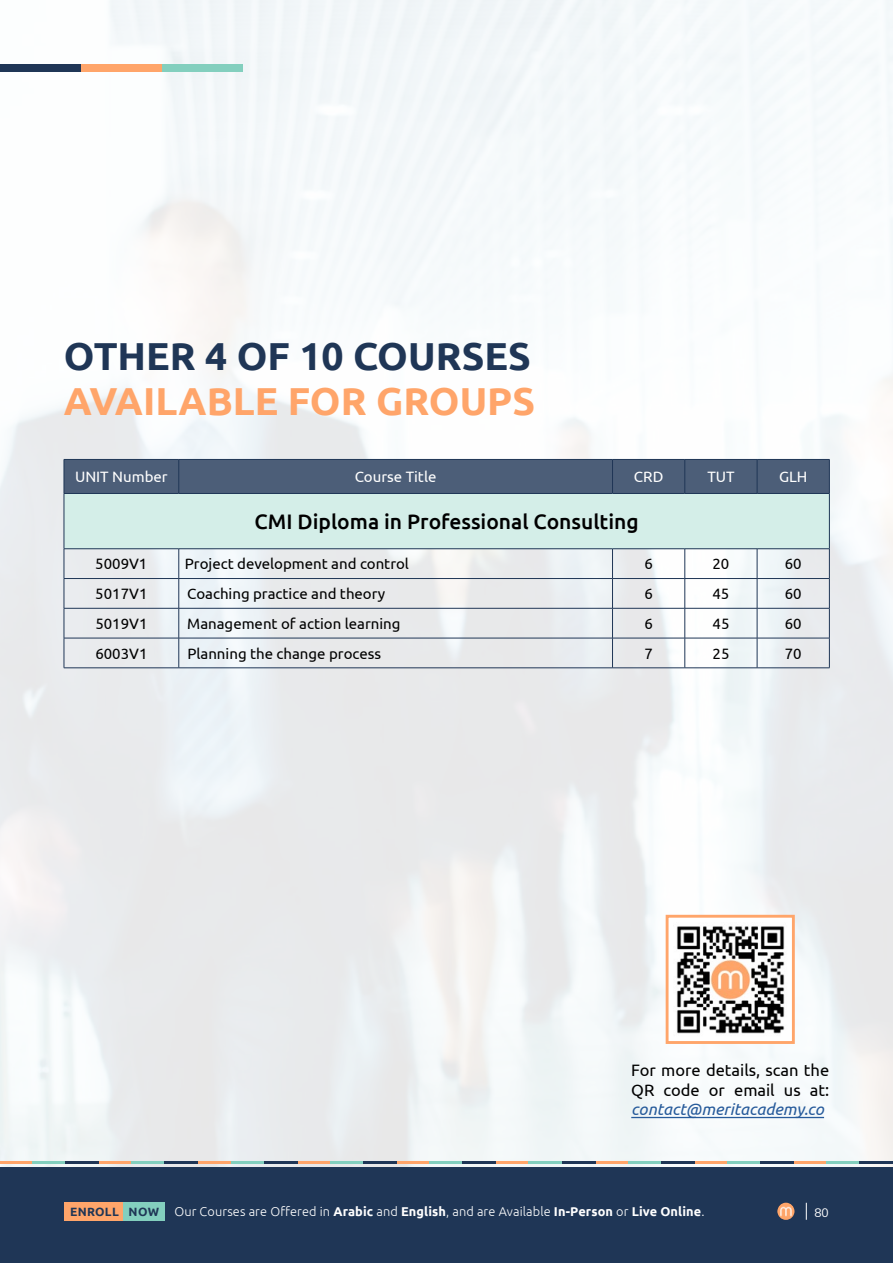
<style>
.page{position:relative;width:893px;height:1263px;background:#fff}
.page>*{position:absolute;margin:0;border:0;box-sizing:border-box;transform-origin:0 0}
.t1{font:700 39px "Ubuntu";color:#ffa56a}
.t2{font:700 39px "Ubuntu";color:#1f3656}
.t3{font:500 21px "Ubuntu";color:#000}
.t4{font:16.5px/19.8px "Ubuntu";color:#000}
.t5{font:italic 16.5px "Ubuntu";color:#275b9b}
.t6{font:15px "Ubuntu";color:#000}
.t7{font:15px "Ubuntu";color:#fff}
.t8{font:300 12.75px "Ubuntu";letter-spacing:.01em;color:#fff}
.t9{font:12px "Muli";color:#fff}
.s1{font-weight:700;font-size:12px;color:#1f3656}
.s2{font-weight:700}
</style>
<div class="page">
<img style="left:0;top:0;width:893px;height:1167px">
<div style="left:81px;top:64px;width:81px;height:7px;background:#ffa56a"></div>
<div style="left:162px;top:64px;width:81px;height:7px;background:#83cfbe"></div>
<div style="left:0;top:64px;width:81px;height:7px;background:#1f3656"></div>
<img style="left:670px;top:919px;width:121px;height:121px">
<div style="left:666px;top:915px;width:129px;height:129px;border:3px solid #ffa56a"></div>
<hr style="left:631px;top:1117px;width:193px;height:1px;background:#275b9b">
<div style="left:65px;top:460px;width:764px;height:33px;background:#4c5e78"></div>
<div style="left:64px;top:493px;width:765px;height:56px;background:#d4eee8"></div>
<hr style="left:64px;top:459px;width:115px;height:1px;background:#1f3656">
<hr style="left:64px;top:460px;width:1px;height:33px;background:#1f3656">
<hr style="left:179px;top:459px;width:433px;height:1px;background:#1f3656">
<hr style="left:179px;top:460px;width:1px;height:33px;background:#1f3656">
<hr style="left:612px;top:459px;width:73px;height:1px;background:#1f3656">
<hr style="left:612px;top:460px;width:1px;height:33px;background:#1f3656">
<hr style="left:685px;top:459px;width:72px;height:1px;background:#1f3656">
<hr style="left:684px;top:460px;width:1px;height:33px;background:#1f3656">
<hr style="left:757px;top:459px;width:73px;height:1px;background:#1f3656">
<hr style="left:757px;top:460px;width:1px;height:33px;background:#1f3656">
<hr style="left:829px;top:460px;width:1px;height:33px;background:#1f3656">
<hr style="left:64px;top:493px;width:115px;height:1px;background:#1f3656">
<hr style="left:64px;top:494px;width:1px;height:55px;background:#1f3656">
<hr style="left:179px;top:493px;width:433px;height:1px;background:#1f3656">
<hr style="left:612px;top:493px;width:73px;height:1px;background:#1f3656">
<hr style="left:685px;top:493px;width:72px;height:1px;background:#1f3656">
<hr style="left:757px;top:493px;width:73px;height:1px;background:#1f3656">
<hr style="left:829px;top:494px;width:1px;height:55px;background:#1f3656">
<hr style="left:64px;top:548px;width:115px;height:1px;background:#1f3656">
<hr style="left:179px;top:548px;width:433px;height:1px;background:#1f3656">
<hr style="left:612px;top:548px;width:73px;height:1px;background:#1f3656">
<hr style="left:685px;top:548px;width:72px;height:1px;background:#1f3656">
<hr style="left:757px;top:548px;width:73px;height:1px;background:#1f3656">
<hr style="left:64px;top:578px;width:115px;height:1px;background:#1f3656">
<svg style="left:64px;top:549px;width:1px;height:59px"></svg>
<hr style="left:179px;top:578px;width:433px;height:1px;background:#1f3656">
<svg style="left:179px;top:549px;width:1px;height:59px"></svg>
<hr style="left:612px;top:578px;width:73px;height:1px;background:#1f3656">
<hr style="left:685px;top:578px;width:72px;height:1px;background:#1f3656">
<svg style="left:684px;top:549px;width:1px;height:59px"></svg>
<svg style="left:612px;top:549px;width:1px;height:59px"></svg>
<hr style="left:757px;top:578px;width:73px;height:1px;background:#1f3656">
<svg style="left:757px;top:549px;width:1px;height:59px"></svg>
<svg style="left:829px;top:549px;width:1px;height:59px"></svg>
<hr style="left:64px;top:608px;width:115px;height:1px;background:#1f3656">
<hr style="left:64px;top:608px;width:1px;height:30px;background:#1f3656">
<hr style="left:179px;top:608px;width:433px;height:1px;background:#1f3656">
<hr style="left:179px;top:608px;width:1px;height:30px;background:#1f3656">
<hr style="left:612px;top:608px;width:73px;height:1px;background:#1f3656">
<hr style="left:685px;top:608px;width:72px;height:1px;background:#1f3656">
<hr style="left:684px;top:608px;width:1px;height:30px;background:#1f3656">
<hr style="left:612px;top:608px;width:1px;height:30px;background:#1f3656">
<hr style="left:757px;top:608px;width:73px;height:1px;background:#1f3656">
<hr style="left:757px;top:608px;width:1px;height:30px;background:#1f3656">
<hr style="left:829px;top:608px;width:1px;height:30px;background:#1f3656">
<hr style="left:64px;top:638px;width:115px;height:1px;background:#1f3656">
<hr style="left:64px;top:638px;width:1px;height:30px;background:#1f3656">
<hr style="left:64px;top:667px;width:115px;height:1px;background:#1f3656">
<hr style="left:179px;top:638px;width:433px;height:1px;background:#1f3656">
<hr style="left:179px;top:638px;width:1px;height:30px;background:#1f3656">
<hr style="left:179px;top:667px;width:433px;height:1px;background:#1f3656">
<hr style="left:612px;top:638px;width:73px;height:1px;background:#1f3656">
<hr style="left:612px;top:667px;width:73px;height:1px;background:#1f3656">
<hr style="left:685px;top:638px;width:72px;height:1px;background:#1f3656">
<hr style="left:684px;top:638px;width:1px;height:30px;background:#1f3656">
<hr style="left:685px;top:667px;width:72px;height:1px;background:#1f3656">
<hr style="left:612px;top:638px;width:1px;height:30px;background:#1f3656">
<hr style="left:757px;top:638px;width:73px;height:1px;background:#1f3656">
<hr style="left:757px;top:638px;width:1px;height:30px;background:#1f3656">
<hr style="left:829px;top:638px;width:1px;height:30px;background:#1f3656">
<hr style="left:757px;top:667px;width:73px;height:1px;background:#1f3656">
<hr style="left:0;top:1161px;width:32px;height:3px;background:#ffa56a">
<hr style="left:396px;top:1161px;width:34px;height:3px;background:#ffa56a">
<hr style="left:198px;top:1161px;width:33px;height:3px;background:#ffa56a">
<hr style="left:595px;top:1161px;width:33px;height:3px;background:#ffa56a">
<hr style="left:99px;top:1161px;width:33px;height:3px;background:#ffa56a">
<hr style="left:496px;top:1161px;width:33px;height:3px;background:#ffa56a">
<hr style="left:297px;top:1161px;width:33px;height:3px;background:#ffa56a">
<hr style="left:694px;top:1161px;width:33px;height:3px;background:#ffa56a">
<hr style="left:794px;top:1161px;width:33px;height:3px;background:#ffa56a">
<hr style="left:32px;top:1161px;width:34px;height:3px;background:#83cfbe">
<hr style="left:430px;top:1161px;width:33px;height:3px;background:#83cfbe">
<hr style="left:231px;top:1161px;width:33px;height:3px;background:#83cfbe">
<hr style="left:628px;top:1161px;width:33px;height:3px;background:#83cfbe">
<hr style="left:132px;top:1161px;width:33px;height:3px;background:#83cfbe">
<hr style="left:529px;top:1161px;width:33px;height:3px;background:#83cfbe">
<hr style="left:330px;top:1161px;width:33px;height:3px;background:#83cfbe">
<hr style="left:727px;top:1161px;width:34px;height:3px;background:#83cfbe">
<hr style="left:827px;top:1161px;width:33px;height:3px;background:#83cfbe">
<hr style="left:66px;top:1161px;width:33px;height:3px;background:#1f3656">
<hr style="left:463px;top:1161px;width:33px;height:3px;background:#1f3656">
<hr style="left:264px;top:1161px;width:33px;height:3px;background:#1f3656">
<hr style="left:661px;top:1161px;width:33px;height:3px;background:#1f3656">
<hr style="left:165px;top:1161px;width:33px;height:3px;background:#1f3656">
<hr style="left:562px;top:1161px;width:33px;height:3px;background:#1f3656">
<hr style="left:363px;top:1161px;width:33px;height:3px;background:#1f3656">
<hr style="left:761px;top:1161px;width:33px;height:3px;background:#1f3656">
<hr style="left:860px;top:1161px;width:33px;height:3px;background:#1f3656">
<div style="left:0;top:1167px;width:893px;height:96px;background:#1f3656"></div>
<div style="left:64px;top:1202px;width:59px;height:18px;background:#ffa56a"></div>
<div style="left:123px;top:1202px;width:42px;height:18px;background:#83cfbe"></div>
<svg style="left:806px;top:1203px;width:1px;height:17px"></svg>
<img style="left:777px;top:1203px;width:17px;height:17px;border-radius:9px">
<h1 class="t2" style="left:64px;top:333px;width:468px">OTHER 4 OF 10 COURSES</h1>
<h1 class="t1" style="left:64px;top:378px;width:473px">AVAILABLE FOR GROUPS</h1>
<p class="t7" style="left:75px;top:468px;width:94px">UNIT Number</p>
<p class="t7" style="left:355px;top:468px;width:83px">Course Title</p>
<p class="t7" style="left:634px;top:468px;width:31px">CRD</p>
<p class="t7" style="left:707px;top:468px;width:29px">TUT</p>
<p class="t7" style="left:779px;top:468px;width:30px">GLH</p>
<h2 class="t3" style="left:255px;top:508px;width:386px">CMI Diploma in Professional Consulting</h2>
<p class="t6" style="left:95px;top:555px;width:54px">5009V1</p>
<p class="t6" style="left:185px;top:555px;width:226px">Project development and control</p>
<p class="t6" style="left:644px;top:555px;width:10px">6</p>
<p class="t6" style="left:712px;top:555px;width:18px">20</p>
<p class="t6" style="left:785px;top:555px;width:18px">60</p>
<p class="t6" style="left:95px;top:585px;width:54px">5017V1</p>
<p class="t6" style="left:187px;top:585px;width:200px">Coaching practice and theory</p>
<p class="t6" style="left:644px;top:585px;width:10px">6</p>
<p class="t6" style="left:712px;top:585px;width:18px">45</p>
<p class="t6" style="left:785px;top:585px;width:18px">60</p>
<p class="t6" style="left:95px;top:614px;width:54px">5019V1</p>
<p class="t6" style="left:187px;top:614px;width:215px">Management of action learning</p>
<p class="t6" style="left:644px;top:614px;width:10px">6</p>
<p class="t6" style="left:712px;top:614px;width:18px">45</p>
<p class="t6" style="left:785px;top:614px;width:18px">60</p>
<p class="t6" style="left:95px;top:644px;width:54px">6003V1</p>
<p class="t6" style="left:187px;top:644px;width:195px">Planning the change process</p>
<p class="t6" style="left:644px;top:644px;width:10px">7</p>
<p class="t6" style="left:712px;top:644px;width:18px">25</p>
<p class="t6" style="left:785px;top:644px;width:18px">70</p>
<p class="t4" style="left:631px;top:1059px;width:199px">For more details, scan the<br>QR code or email us at:</p>
<p class="t5" style="left:631px;top:1099px;width:194px">contact@meritacademy.co</p>
<p class="t8" style="left:70px;top:1204px;width:636px"><span class="s1">ENROLL NOW</span> Our Courses are Offered in <span class="s2">Arabic</span> and <span class="s2">English</span>, and are Available <span class="s2">In-Person</span> or <span class="s2">Live Online</span>.</p>
<p class="t9" style="left:814px;top:1204px;width:16px">80</p>
</div>
